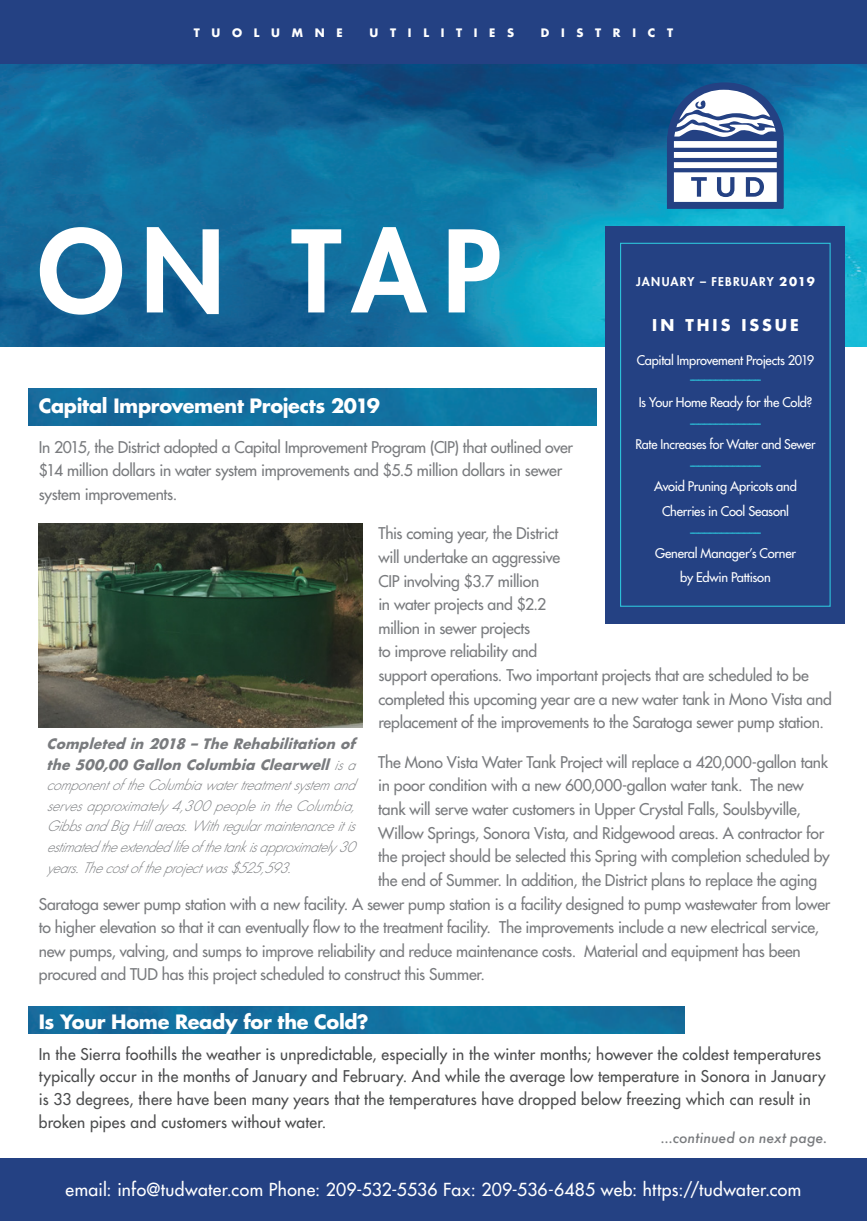
<style>
.page{position:relative;width:867px;height:1221px;background:#fff}
.page>*{position:absolute;margin:0;border:0;box-sizing:border-box;transform-origin:0 0}
.t1{font:800 110.25px "Futura Std";color:#fff}
.t2{font:700 19.25px "Futura Std";letter-spacing:-.015em;color:#fff}
.t3{font:500 17.5px "Futura Std";letter-spacing:.02em;color:#fff}
.t4{font:15.92px "Futura Std";color:#2dc0d8;scale:.96 1}
.t5{font:700 15.92px "Futura Std";letter-spacing:.185em;color:#fff}
.t6{font:500 15.75px/23.6px "Futura Std";letter-spacing:-.015em;color:#797b7e}
.t7{font:500 15.75px/22.8px "Futura Std";letter-spacing:.015em;color:#4b4c4d}
.t8{font:italic 300 14px/20.7px "Futura Std";letter-spacing:-.015em;color:#797b7e}
.t9{font:italic 500 14px "Futura";color:#797b7e}
.t10{font:500 12.95px/24.5px "Futura Std";letter-spacing:-.02em;color:#fff;text-align:center}
.t11{font:500 12.95px "Futura Std";letter-spacing:-.02em;color:#fff;scale:.96 1}
.t12{font:800 11.9px "Futura Std";letter-spacing:.095em;color:#fff}
.t13{font:700 11.38px "Futura Std";letter-spacing:1.03em;color:#fff}
.s1{font-weight:700}
</style>
<div class="page">
<img style="left:0;top:63px;width:866px;height:283px">
<div style="left:0;top:1158px;width:866px;height:63px;background:#244183"></div>
<div style="left:0;top:0;width:866px;height:63px;background:#244183"></div>
<img style="left:29px;top:389px;width:567px;height:36px">
<div style="left:605px;top:226px;width:239px;height:397px;background:#244183"></div>
<div style="left:619px;top:242px;width:212px;height:365px;background:#244183"></div>
<svg style="left:666px;top:82px;width:117px;height:127px"></svg>
<img style="left:39px;top:523px;width:323px;height:204px">
<img style="left:29px;top:1006px;width:655px;height:27px">
<p class="t13" style="left:194px;top:26px;width:150px">TUOLUMNE</p>
<p class="t13" style="left:369px;top:26px;width:146px">UTILITIES</p>
<p class="t13" style="left:540px;top:26px;width:134px">DISTRICT</p>
<h1 class="t1" style="left:38px;top:202px;width:464px">ON TAP</h1>
<p class="t12" style="left:636px;top:274px;width:180px">JANUARY – FEBRUARY <span class="s1">2019</span></p>
<p class="t5" style="left:652px;top:315px;width:148px">IN THIS ISSUE</p>
<p class="t10" style="left:636px;top:348px;width:179px">Capital Improvement Projects 2019</p>
<p class="t4" style="left:689px;top:368px;width:76px">-------------------------</p>
<p class="t10" style="left:638px;top:390px;width:175px">Is Your Home Ready for the Cold?</p>
<p class="t4" style="left:689px;top:412px;width:76px">-------------------------</p>
<p class="t11" style="left:635px;top:436px;width:189px">Rate Increases for Water and Sewer</p>
<p class="t4" style="left:689px;top:454px;width:76px">-------------------------</p>
<p class="t10" style="left:654px;top:474px;width:144px">Avoid Pruning Apricots and<br>Cherries in Cool Seasonl</p>
<p class="t4" style="left:689px;top:520px;width:76px">-------------------------</p>
<p class="t10" style="left:655px;top:540px;width:142px">General Manager’s Corner by Edwin Pattison</p>
<p class="t2" style="left:39px;top:393px;width:342px">Capital Improvement Projects 2019</p>
<p class="t6" style="left:39px;top:435px;width:535px">In 2015, the District adopted a Capital Improvement Program (CIP) that outlined over $14 million dollars in water system improvements and $5.5 million dollars in sewer system improvements.</p>
<p class="t6" style="left:378px;top:522px;width:455px">This coming year, the District<br>will undertake an aggressive<br>CIP involving $3.7 million<br>in water projects and $2.2<br>million in sewer projects<br>to improve reliability and<br>support operations. Two important projects that are scheduled to be completed this upcoming year are a new water tank in Mono Vista and replacement of the improvements to the Saratoga sewer pump station.</p>
<p class="t6" style="left:378px;top:750px;width:451px">The Mono Vista Water Tank Project will replace a 420,000-gallon tank</p>
<p class="t6" style="left:378px;top:774px;width:427px">in poor condition with a new 600,000-gallon water tank. The new</p>
<p class="t6" style="left:378px;top:797px;width:423px">tank will serve water customers in Upper Crystal Falls, Soulsbyville,</p>
<p class="t6" style="left:378px;top:821px;width:447px">Willow Springs, Sonora Vista, and Ridgewood areas. A contractor for</p>
<p class="t6" style="left:378px;top:844px;width:452px">the project should be selected this Spring with completion scheduled by</p>
<p class="t6" style="left:378px;top:868px;width:440px">the end of Summer. In addition, the District plans to replace the aging</p>
<p class="t6" style="left:39px;top:892px;width:793px">Saratoga sewer pump station with a new facility. A sewer pump station is a facility designed to pump wastewater from lower</p>
<p class="t6" style="left:39px;top:915px;width:781px">to higher elevation so that it can eventually flow to the treatment facility. The improvements include a new electrical service,</p>
<p class="t6" style="left:39px;top:939px;width:763px">new pumps, valving, and sumps to improve reliability and reduce maintenance costs. Material and equipment has been</p>
<p class="t6" style="left:39px;top:963px;width:447px">procured and TUD has this project scheduled to construct this Summer.</p>
<p class="t8" style="left:47px;top:734px;width:314px"><span class="s1">Completed in 2018 –TheRehabilitation of the500,00 Gallon Columbia Clearwell</span>isa componentof theColumbiawatertreatmentsystem and servesapproximately4,300 peopleintheColumbia, Gibbsand BigHill areas.Withregularmaintenanceitis estimated theextended lifeof thetankisapproximately30 years.Thecostof theprojectwas$525,593.</p>
<p class="t2" style="left:39px;top:1009px;width:331px">Is Your Home Ready for the Cold?</p>
<p class="t7" style="left:39px;top:1042px;width:788px">In the Sierra foothills the weather is unpredictable, especially in the winter months; however the coldest temperatures typically occur in the months of January and February. And while the average low temperature in Sonora in January is 33 degrees, there have been many years that the temperatures have dropped below freezing which can result in broken pipes and customers without water.</p>
<p class="t9" style="left:660px;top:1128px;width:168px">...continued on next page.</p>
<p class="t3" style="left:66px;top:1178px;width:737px">email: info@tudwater.com Phone: 209-532-5536 Fax: 209-536-6485 web: https://tudwater.com</p>
</div>
